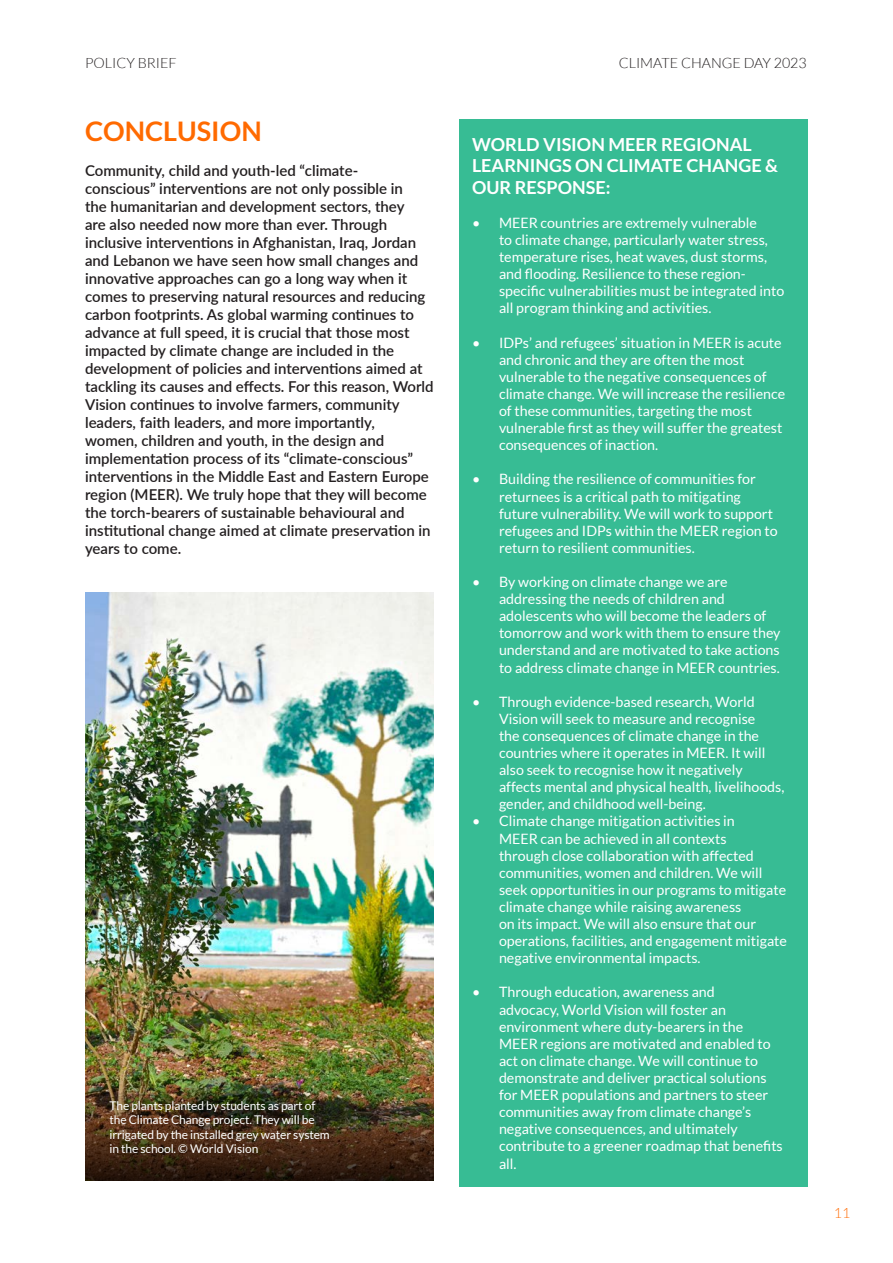
<style>
.page{position:relative;width:893px;height:1263px;background:#fff}
.page>*{position:absolute;margin:0;border:0;box-sizing:border-box;transform-origin:0 0}
.t1{font:700 27px "Lato";color:#ff6a00}
.t2{font:700 18px/21.6px "Lato";color:#fff}
.t3{font:600 15px/18px "Lato";color:#231f20}
.t4{font:14.25px/17.1px "Lato";color:#fff}
.t5{font:300 14.25px "Lato";color:#231f20}
.t6{font:300 14.25px "Lato";color:#ff6a00}
.t7{font:12px/14.4px "Lato";letter-spacing:-.01em;color:#fff}
</style>
<div class="page">
<img style="left:85px;top:593px;width:349px;height:481px">
<img style="left:85px;top:1074px;width:349px;height:106px">
<div style="left:459px;top:119px;width:349px;height:1067px;background:#37bc94"></div>
<p class="t5" style="left:85px;top:55px;width:93px">POLICY BRIEF</p>
<p class="t5" style="left:619px;top:55px;width:190px">CLIMATE CHANGE DAY 2023</p>
<p class="t1" style="left:85px;top:115px;width:178px">CONCLUSION</p>
<p class="t3" style="left:85px;top:161px;width:350px">Community, child and youth-led “climate-<br>conscious” interventions are not only possible in<br>the humanitarian and development sectors, they<br>are also needed now more than ever. Through inclusive interventions in Afghanistan, Iraq, Jordan and Lebanon we have seen how small changes and innovative approaches can go a long way when it comes to preserving natural resources and reducing carbon footprints. As global warming continues to advance at full speed, it is crucial that those most impacted by climate change are included in the development of policies and interventions aimed at tackling its causes and effects. For this reason, World Vision continues to involve farmers, community leaders, faith leaders, and more importantly,<br>women, children and youth, in the design and implementation process of its “climate-conscious” interventions in the Middle East and Eastern Europe region (MEER). We truly hope that they will become the torch-bearers of sustainable behavioural and institutional change aimed at climate preservation in years to come.</p>
<p class="t7" style="left:109px;top:1098px;width:222px">The plants planted by students as part of the Climate Change project. They will be irrigated by the installed grey water system in the school. © World Vision</p>
<p class="t2" style="left:472px;top:133px;width:308px">WORLD VISION MEER REGIONAL<br>LEARNINGS ON CLIMATE CHANGE &amp;<br>OUR RESPONSE:</p>
<p class="t4" style="left:499px;top:214px;width:287px;text-indent:-27px">• MEER countries are extremely vulnerable<br>to climate change, particularly water stress, temperature rises, heat waves, dust storms, and flooding. Resilience to these region&shy;specific vulnerabilities must be integrated into all program thinking and activities.</p>
<p class="t4" style="left:499px;top:334px;width:288px;text-indent:-27px">• IDPs’ and refugees’ situation in MEER is acute and chronic and they are often the most vulnerable to the negative consequences of climate change. We will increase the resilience of these communities, targeting the most vulnerable first as they will suffer the greatest consequences of inaction.</p>
<p class="t4" style="left:499px;top:471px;width:280px;text-indent:-27px">• Building the resilience of communities for returnees is a critical path to mitigating future vulnerability. We will work to support refugees and IDPs within the MEER region to return to resilient communities.</p>
<p class="t4" style="left:499px;top:573px;width:283px;text-indent:-27px">• By working on climate change we are addressing the needs of children and adolescents who will become the leaders of tomorrow and work with them to ensure they understand and are motivated to take actions to address climate change in MEER countries.</p>
<p class="t4" style="left:499px;top:693px;width:287px;text-indent:-27px">• Through evidence-based research, World Vision will seek to measure and recognise<br>the consequences of climate change in the countries where it operates in MEER. It will also seek to recognise how it negatively affects mental and physical health, livelihoods, gender, and childhood well-being.</p>
<p class="t4" style="left:499px;top:813px;width:289px;text-indent:-27px">• Climate change mitigation activities in<br>MEER can be achieved in all contexts<br>through close collaboration with affected communities, women and children. We will seek opportunities in our programs to mitigate climate change while raising awareness<br>on its impact. We will also ensure that our operations, facilities, and engagement mitigate negative environmental impacts.</p>
<p class="t4" style="left:499px;top:983px;width:285px;text-indent:-27px">• Through education, awareness and<br>advocacy, World Vision will foster an environment where duty-bearers in the MEER regions are motivated and enabled to act on climate change. We will continue to demonstrate and deliver practical solutions for MEER populations and partners to steer communities away from climate change’s negative consequences, and ultimately contribute to a greener roadmap that benefits all.</p>
<p class="t6" style="left:834px;top:1205px;width:18px">11</p>
</div>
